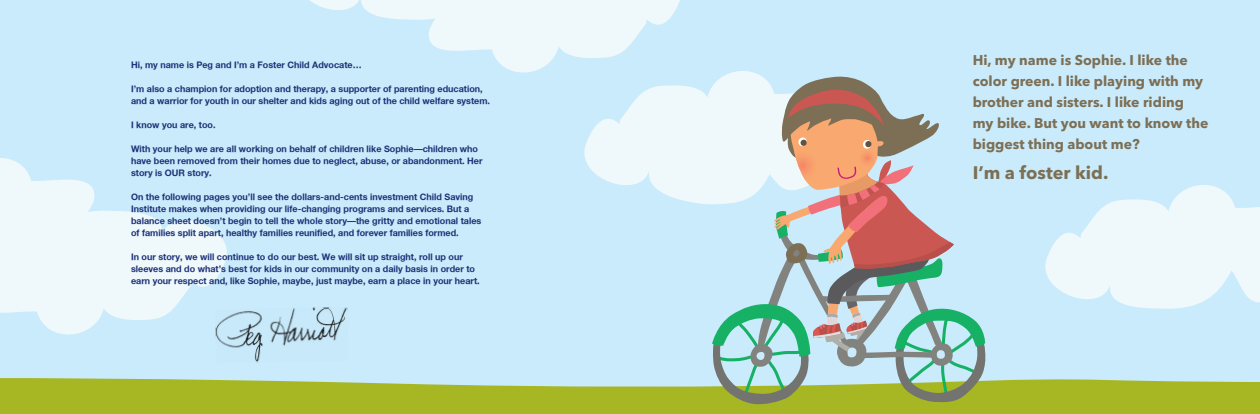
<style>
.page{position:relative;width:1260px;height:414px;background:#caebfb}
.page>*{position:absolute;margin:0;border:0;box-sizing:border-box;transform-origin:0 0}
.t1{font:700 18px "Avenir Next LT Pro";color:#7c6f55}
.t2{font:700 14px/21px "Avenir Next LT Pro";color:#7c6f55}
.t3{font:700 9px/12px "Helvetica Neue";color:#1c3177}
</style>
<div class="page">
<svg style="left:584px;top:71px;width:177px;height:133px;fill:#eff9fc"></svg>
<svg style="left:1045px;top:185px;width:215px;height:124px;fill:#eff9fc"></svg>
<svg style="left:0;top:158px;width:227px;height:177px;fill:#eff9fc"></svg>
<svg style="left:309px;top:0;width:382px;height:83px"></svg>
<svg style="left:0;top:378px;width:1260px;height:36px;background:#a9bc39"></svg>
<svg style="left:712px;top:76px;width:276px;height:329px"></svg>
<img style="left:215px;top:307px;width:133px;height:56px">
<p class="t3" style="left:131px;top:58px;width:232px">Hi, my name is Peg and I’m a Foster Child Advocate…</p>
<p class="t3" style="left:131px;top:82px;width:360px">I’m also a champion for adoption and therapy, a supporter of parenting education, and a warrior for youth in our shelter and kids aging out of the child welfare system.</p>
<p class="t3" style="left:131px;top:118px;width:86px">I know you are, too.</p>
<p class="t3" style="left:131px;top:142px;width:353px">With your help we are all working on behalf of children like Sophie—children who have been removed from their homes due to neglect, abuse, or abandonment. Her story is OUR story.</p>
<p class="t3" style="left:131px;top:190px;width:352px">On the following pages you’ll see the dollars-and-cents investment Child Saving Institute makes when providing our life-changing programs and services. But a balance sheet doesn’t begin to tell the whole story—the gritty and emotional tales of families split apart, healthy families reunified, and forever families formed.</p>
<p class="t3" style="left:131px;top:250px;width:350px">In our story, we will continue to do our best. We will sit up straight, roll up our sleeves and do what’s best for kids in our community on a daily basis in order to earn your respect and, like Sophie, maybe, just maybe, earn a place in your heart.</p>
<p class="t2" style="left:973px;top:49px;width:237px">Hi, my name is Sophie. I like the color green. I like playing with my brother and sisters. I like riding my bike. But you want to know the biggest thing about me?</p>
<p class="t1" style="left:973px;top:162px;width:137px">I’m a foster kid.</p>
</div>
